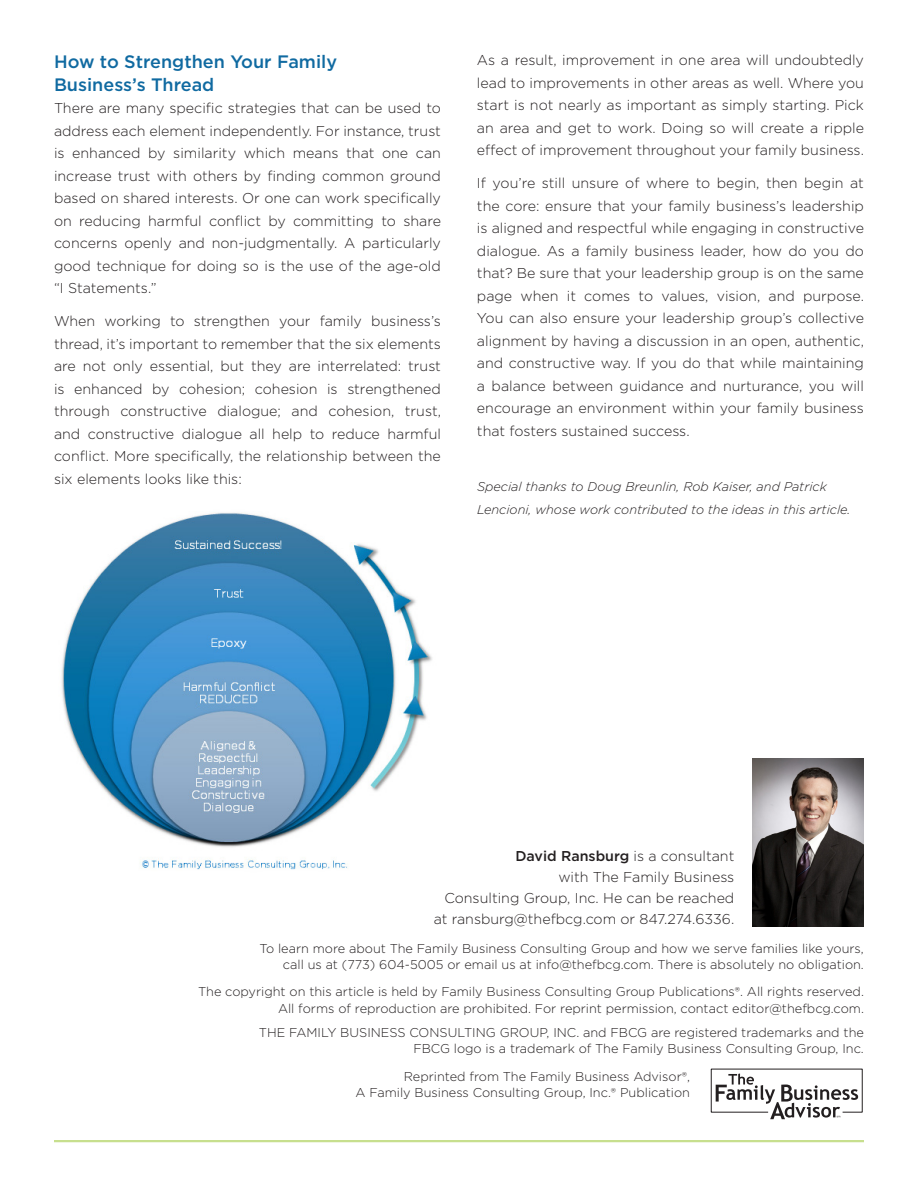
<style>
.page{position:relative;width:918px;height:1188px;background:#fff}
.page>*{position:absolute;margin:0;border:0;box-sizing:border-box;transform-origin:0 0}
.t1{font:500 18px/22.5px "Gotham";color:#106aa1}
.t2{font:300 14.25px/22.5px "Gotham";color:#231f20;text-align:justify}
.t3{font:300 12.75px/16.5px "Gotham";color:#231f20;text-align:right}
.t4{font:italic 300 12.75px/22.5px "Gotham";color:#231f20}
.s1{font-weight:500}
</style>
<div class="page">
<svg style="left:711px;top:1069px;width:152px;height:50px"></svg>
<img style="left:753px;top:758px;width:111px;height:168px">
<img style="left:61px;top:512px;width:371px;height:358px">
<hr style="left:54px;top:1140px;width:810px;height:2px;background:#c7df8e">
<p class="t1" style="left:54px;top:51px;width:285px">How to Strengthen Your Family<br>Business’s Thread</p>
<p class="t2" style="left:54px;top:97px;width:389px">There are many specific strategies that can be used to address each element independently. For instance, trust is enhanced by similarity which means that one can increase trust with others by finding common ground based on shared interests. Or one can work specifically on reducing harmful conflict by committing to share concerns openly and non-judgmentally. A particularly good technique for doing so is the use of the age-old “I Statements.”</p>
<p class="t2" style="left:54px;top:310px;width:389px">When working to strengthen your family business’s thread, it’s important to remember that the six elements are not only essential, but they are interrelated: trust is enhanced by cohesion; cohesion is strengthened through constructive dialogue; and cohesion, trust, and constructive dialogue all help to reduce harmful conflict. More specifically, the relationship between the six elements looks like this:</p>
<p class="t2" style="left:477px;top:49px;width:389px">As a result, improvement in one area will undoubtedly lead to improvements in other areas as well. Where you start is not nearly as important as simply starting. Pick an area and get to work. Doing so will create a ripple effect of improvement throughout your family business.</p>
<p class="t2" style="left:477px;top:172px;width:389px">If you’re still unsure of where to begin, then begin at the core: ensure that your family business’s leadership is aligned and respectful while engaging in constructive dialogue. As a family business leader, how do you do that? Be sure that your leadership group is on the same page when it comes to values, vision, and purpose.<br>You can also ensure your leadership group’s collective alignment by having a discussion in an open, authentic, and constructive way. If you do that while maintaining a balance between guidance and nurturance, you will encourage an environment within your family business that fosters sustained success.</p>
<p class="t4" style="left:477px;top:475px;width:375px">Special thanks to Doug Breunlin, Rob Kaiser, and Patrick<br>Lencioni, whose work contributed to the ideas in this article.</p>
<p class="t2" style="left:434px;top:845px;width:302px;line-height:21px;text-align:right"><span class="s1">David Ransburg</span> is a consultant<br>with The Family Business<br>Consulting Group, Inc. He can be reached at ransburg@thefbcg.com or 847.274.6336.</p>
<p class="t3" style="left:260px;top:940px;width:606px">To learn more about The Family Business Consulting Group and how we serve families like yours, call us at (773) 604-5005 or email us at info@thefbcg.com. There is absolutely no obligation.</p>
<p class="t3" style="left:198px;top:983px;width:667px">The copyright on this article is held by Family Business Consulting Group Publications®. All rights reserved.<br>All forms of reproduction are prohibited. For reprint permission, contact editor@thefbcg.com.</p>
<p class="t3" style="left:259px;top:1024px;width:607px">THE FAMILY BUSINESS CONSULTING GROUP, INC. and FBCG are registered trademarks and the<br>FBCG logo is a trademark of The Family Business Consulting Group, Inc.</p>
<p class="t3" style="left:356px;top:1067px;width:336px">Reprinted from The Family Business Advisor®,<br>A Family Business Consulting Group, Inc.® Publication</p>
</div>
